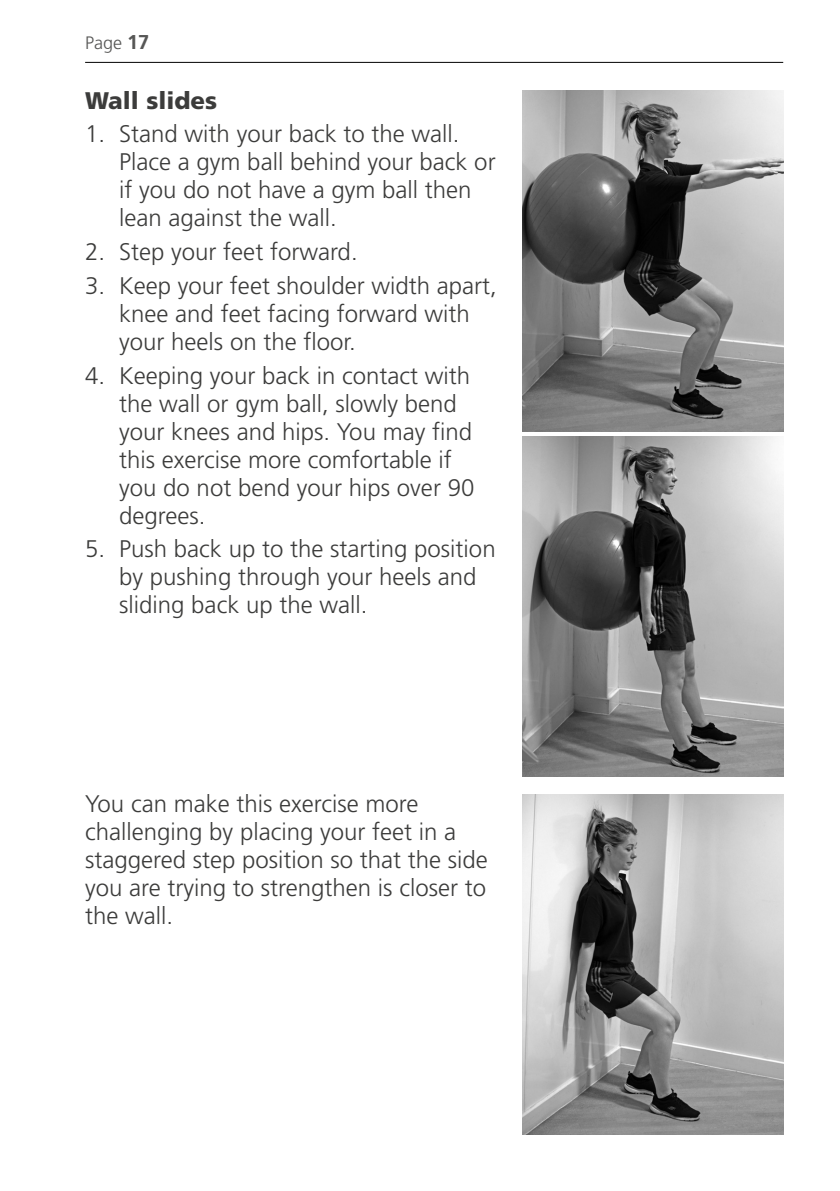
<style>
.page{position:relative;width:840px;height:1191px;background:#fff}
.page>*{position:absolute;margin:0;border:0;box-sizing:border-box;transform-origin:0 0}
.t1{font:300 24px/28px "Frutiger LT Std";color:#3c3c3b}
.t2{font:900 24px "Frutiger LT Std";color:#3c3c3b}
.t3{font:300 18px "Frutiger LT Std";color:#575756}
.s1{font-weight:700;font-size:20px}
</style>
<div class="page">
<hr style="left:85px;top:62px;width:697px;height:1px;background:#000">
<img style="left:522px;top:91px;width:260px;height:340px">
<img style="left:522px;top:437px;width:260px;height:340px">
<img style="left:522px;top:794px;width:260px;height:340px">
<p class="t3" style="left:85px;top:33px;width:66px">Page <span class="s1">17</span></p>
<p class="t2" style="left:85px;top:86px;width:133px">Wall slides</p>
<p class="t1" style="left:119px;top:120px;width:378px;text-indent:-34px">1. Stand with your back to the wall.<br>Place a gym ball behind your back or if you do not have a gym ball then lean against the wall.</p>
<p class="t1" style="left:85px;top:238px;width:274px">2. Step your feet forward.</p>
<p class="t1" style="left:119px;top:272px;width:379px;text-indent:-34px">3. Keep your feet shoulder width apart, knee and feet facing forward with your heels on the floor.</p>
<p class="t1" style="left:119px;top:361px;width:356px;text-indent:-34px">4. Keeping your back in contact with the wall or gym ball, slowly bend your knees and hips. You may find this exercise more comfortable if you do not bend your hips over 90 degrees.</p>
<p class="t1" style="left:119px;top:535px;width:378px;text-indent:-34px">5. Push back up to the starting position by pushing through your heels and sliding back up the wall.</p>
<p class="t1" style="left:85px;top:790px;width:404px">You can make this exercise more challenging by placing your feet in a staggered step position so that the side you are trying to strengthen is closer to the wall.</p>
</div>
